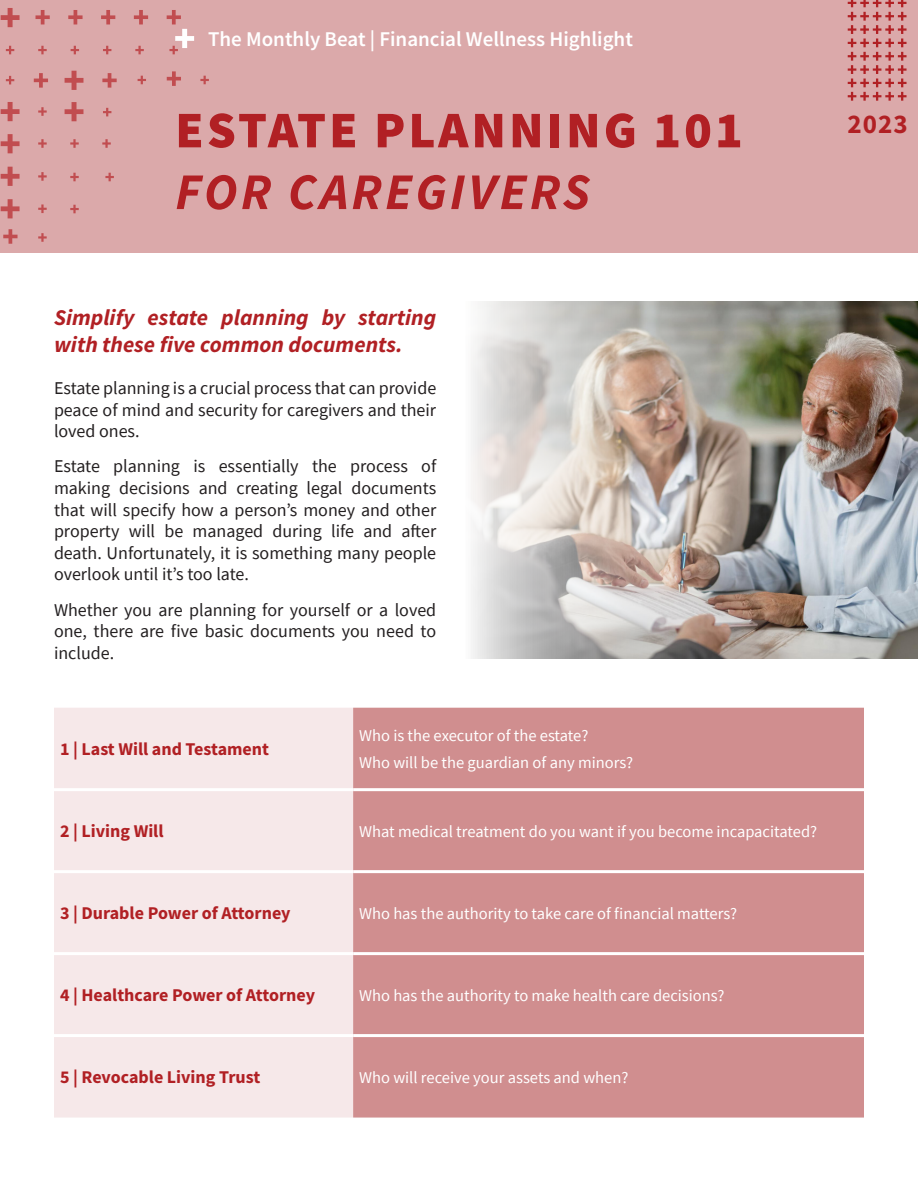
<style>
.page{position:relative;width:918px;height:1188px;background:#fff}
.page>*{position:absolute;margin:0;border:0;box-sizing:border-box;transform-origin:0 0}
.t1{font:900 51.45px/61.8px "Source Sans Pro";letter-spacing:.06em;color:#b12024}
.Chart_Copy{font:700 27px "Source Sans Pro";color:#b12024}
.t2{font:italic 700 22.5px/27px "Source Sans Pro";color:#b12024}
.Chart_Copy-2{font:600 21px "Source Sans Pro";color:#fff}
.t3{font:18px/21.6px "Source Sans Pro";color:#231f20;text-align:justify}
.t4{font:700 18px "Source Sans Pro";color:#b12024}
.t5{font:16.5px "Source Sans Pro";color:#fff}
.s1{font-weight:700;font-style:italic}
</style>
<div class="page">
<div style="left:0;top:0;width:918px;height:253px;background:#dba9aa"></div>
<img style="left:471px;top:302px;width:447px;height:357px">
<svg style="left:1px;top:8px;width:19px;height:19px"></svg>
<svg style="left:36px;top:10px;width:14px;height:14px"></svg>
<svg style="left:3px;top:229px;width:15px;height:15px"></svg>
<svg style="left:34px;top:73px;width:14px;height:15px"></svg>
<svg style="left:102px;top:73px;width:15px;height:15px"></svg>
<svg style="left:167px;top:71px;width:14px;height:15px"></svg>
<svg style="left:68px;top:10px;width:15px;height:14px"></svg>
<svg style="left:101px;top:10px;width:14px;height:14px"></svg>
<svg style="left:134px;top:10px;width:14px;height:14px"></svg>
<svg style="left:1px;top:102px;width:19px;height:19px"></svg>
<svg style="left:65px;top:71px;width:18px;height:19px"></svg>
<svg style="left:65px;top:102px;width:18px;height:19px"></svg>
<svg style="left:1px;top:134px;width:19px;height:19px"></svg>
<svg style="left:1px;top:167px;width:19px;height:19px"></svg>
<svg style="left:1px;top:199px;width:19px;height:19px"></svg>
<svg style="left:6px;top:46px;width:8px;height:8px"></svg>
<svg style="left:38px;top:46px;width:9px;height:8px"></svg>
<svg style="left:38px;top:107px;width:9px;height:9px"></svg>
<svg style="left:38px;top:139px;width:9px;height:9px"></svg>
<svg style="left:70px;top:139px;width:9px;height:9px"></svg>
<svg style="left:70px;top:173px;width:9px;height:8px"></svg>
<svg style="left:105px;top:173px;width:9px;height:8px"></svg>
<svg style="left:70px;top:205px;width:9px;height:8px"></svg>
<svg style="left:102px;top:139px;width:9px;height:9px"></svg>
<svg style="left:38px;top:172px;width:9px;height:9px"></svg>
<svg style="left:38px;top:204px;width:9px;height:9px"></svg>
<svg style="left:38px;top:233px;width:9px;height:9px"></svg>
<svg style="left:71px;top:46px;width:8px;height:8px"></svg>
<svg style="left:103px;top:46px;width:8px;height:8px"></svg>
<svg style="left:103px;top:108px;width:8px;height:8px"></svg>
<svg style="left:135px;top:46px;width:9px;height:8px"></svg>
<svg style="left:138px;top:76px;width:8px;height:8px"></svg>
<svg style="left:200px;top:76px;width:9px;height:8px"></svg>
<svg style="left:6px;top:76px;width:8px;height:8px"></svg>
<svg style="left:848px;top:0;width:59px;height:101px"></svg>
<svg style="left:167px;top:10px;width:27px;height:44px"></svg>
<div style="left:54px;top:708px;width:299px;height:410px;background:#f6e8e9"></div>
<div style="left:353px;top:708px;width:511px;height:410px;background:#d08e8f"></div>
<hr style="left:54px;top:788px;width:299px;height:3px;background:#fff">
<hr style="left:353px;top:788px;width:511px;height:3px;background:#fff">
<hr style="left:54px;top:870px;width:299px;height:3px;background:#fff">
<hr style="left:353px;top:870px;width:511px;height:3px;background:#fff">
<hr style="left:54px;top:952px;width:299px;height:3px;background:#fff">
<hr style="left:353px;top:952px;width:511px;height:3px;background:#fff">
<hr style="left:54px;top:1034px;width:299px;height:3px;background:#fff">
<hr style="left:353px;top:1034px;width:511px;height:3px;background:#fff">
<p class="Chart_Copy-2" style="left:208px;top:25px;width:426px">The Monthly Beat | Financial Wellness Highlight</p>
<p class="t1" style="left:175px;top:98px;width:569px">ESTATE PLANNING 101<br><span class="s1">FOR CAREGIVERS</span></p>
<p class="Chart_Copy" style="left:847px;top:105px;width:62px">2023</p>
<p class="t2" style="left:54px;top:303px;width:384px">Simplify estate planning by starting with these five common documents.</p>
<p class="t3" style="left:54px;top:377px;width:384px">Estate planning is a crucial process that can provide peace of mind and security for caregivers and their loved ones.</p>
<p class="t3" style="left:54px;top:456px;width:384px">Estate planning is essentially the process of making decisions and creating legal documents that will specify how a person’s money and other property will be managed during life and after death. Unfortunately, it is something many people overlook until it’s too late.</p>
<p class="t3" style="left:54px;top:599px;width:384px">Whether you are planning for yourself or a loved one, there are five basic documents you need to include.</p>
<p class="t4" style="left:60px;top:737px;width:211px">1 | Last Will and Testament</p>
<p class="t5" style="left:359px;top:725px;width:231px">Who is the executor of the estate?</p>
<p class="t5" style="left:359px;top:752px;width:275px">Who will be the guardian of any minors?</p>
<p class="t4" style="left:60px;top:819px;width:105px">2 | Living Will</p>
<p class="t5" style="left:359px;top:821px;width:460px">What medical treatment do you want if you become incapacitated?</p>
<p class="t4" style="left:60px;top:901px;width:232px">3 | Durable Power of Attorney</p>
<p class="t5" style="left:359px;top:903px;width:380px">Who has the authority to take care of financial matters?</p>
<p class="t4" style="left:60px;top:983px;width:257px">4 | Healthcare Power of Attorney</p>
<p class="t5" style="left:359px;top:985px;width:367px">Who has the authority to make health care decisions?</p>
<p class="t4" style="left:60px;top:1065px;width:202px">5 | Revocable Living Trust</p>
<p class="t5" style="left:359px;top:1067px;width:271px">Who will receive your assets and when?</p>
</div>
